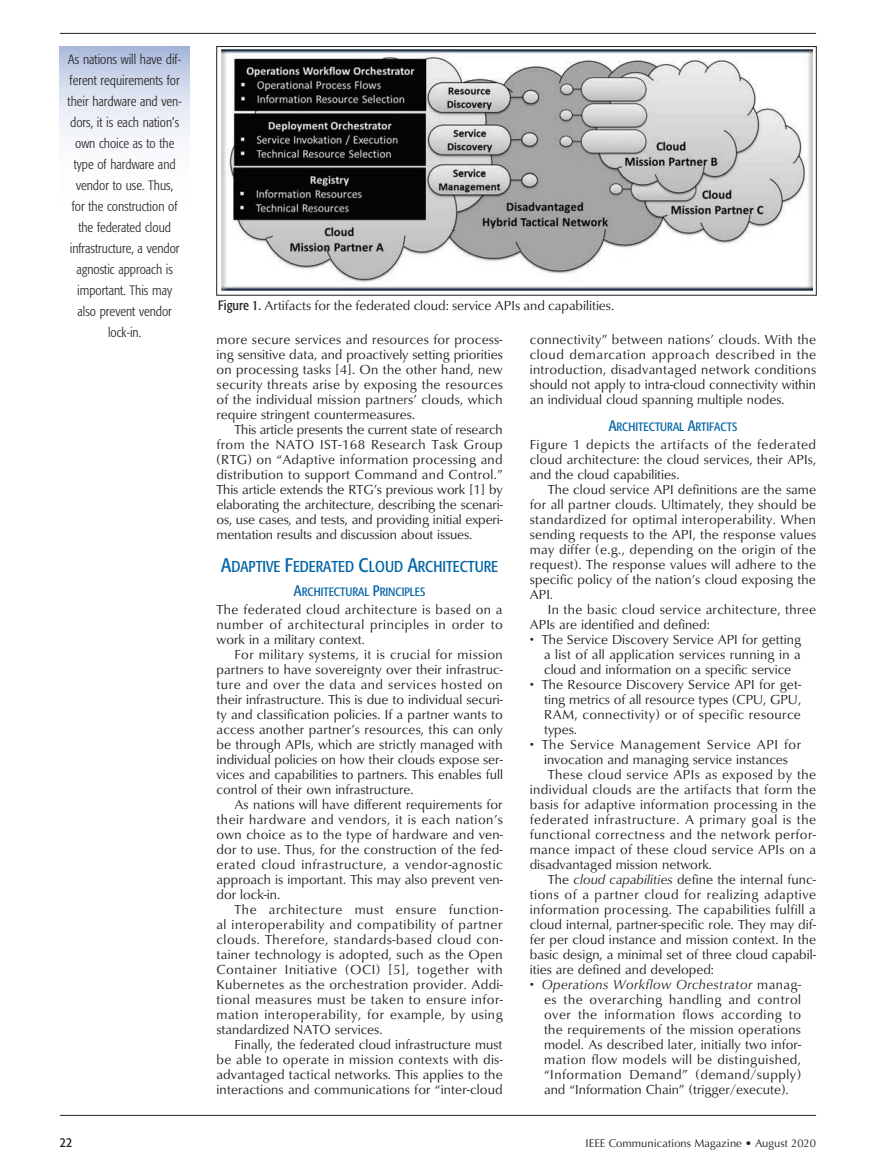
<style>
.page{position:relative;width:876px;height:1173px;background:#fff}
.page>*{position:absolute;margin:0;border:0;box-sizing:border-box;transform-origin:0 0}
.t1{font:15.6px "Formata Condensed SC800";color:#0163a7}
.t2{font:13.5px/15px "Classico URW";letter-spacing:.005em;color:#231f20;text-align:justify}
.t3{font:300 condensed 13.5px/21px "Formata";color:#231f20;text-align:center}
.t4{font:13.5px "Classico URW";letter-spacing:.035em;color:#231f20}
.t5{font:13.5px "Classico URW";letter-spacing:.03em;color:#231f20}
.t6{font:13.5px/15px "Classico URW";letter-spacing:.025em;color:#231f20}
.t7{font:13.5px "Classico URW";letter-spacing:.04em;color:#231f20}
.t8{font:13.5px "Formata Condensed SC800";color:#231f20}
.t9{font:12px "Formata Condensed SC800";color:#0163a7}
.t10{font:11.25px "Optima";color:#231f20}
.s1{font-family:"Formata";font-stretch:condensed}
.s2{font-size:19.5px}
.s3{font-size:15px}
.s4{font-style:italic}
</style>
<div class="page">
<hr style="left:60px;top:33px;width:756px;height:1px;background:#231f20">
<hr style="left:60px;top:1115px;width:756px;height:1px;background:#231f20">
<svg style="left:60px;top:46px;width:129px;height:96px"></svg>
<img style="left:221px;top:50px;width:592px;height:240px">
<div style="left:216px;top:46px;width:600px;height:249px;border:1px solid #231f20"></div>
<p class="t3" style="left:68px;top:49px;width:116px">As nations will have dif&shy;ferent requirements for their hardware and ven&shy;dors, it is each nation’s own choice as to the type of hardware and vendor to use. Thus,<br>for the construction of the federated cloud infrastructure, a vendor agnostic approach is important. This may also prevent vendor lock-in.</p>
<p class="t2" style="left:218px;top:298px;width:397px"><span class="s1">Figure 1.</span> Artifacts for the federated cloud: service APIs and capabilities.</p>
<p class="t2" style="left:216px;top:331px;width:288px">more secure services and resources for process&shy;ing sensitive data, and proactively setting priorities on processing tasks [4]. On the other hand, new security threats arise by exposing the resources of the individual mission partners’ clouds, which require stringent countermeasures.</p>
<p class="t2" style="left:216px;top:421px;width:288px;text-indent:18px">This article presents the current state of research from the NATO IST-168 Research Task Group (RTG) on “Adaptive information processing and distribution to support Command and Control.” This article extends the RTG’s previous work [1] by elaborating the architecture, describing the scenari&shy;os, use cases, and tests, and providing initial experi&shy;mentation results and discussion about issues.</p>
<p class="t1" style="left:221px;top:557px;width:278px"><span class="s2">A</span>DAPTIVE <span class="s2">F</span>EDERATED <span class="s2">C</span>LOUD <span class="s2">A</span>RCHITECTURE</p>
<p class="t9" style="left:294px;top:585px;width:133px"><span class="s3">A</span>RCHITECTURAL <span class="s3">P</span>RINCIPLES</p>
<p class="t2" style="left:216px;top:601px;width:288px">The federated cloud architecture is based on a number of architectural principles in order to work in a military context.</p>
<p class="t2" style="left:216px;top:646px;width:288px;text-indent:18px">For military systems, it is crucial for mission partners to have sovereignty over their infrastruc&shy;ture and over the data and services hosted on their infrastructure. This is due to individual securi&shy;ty and classification policies. If a partner wants to access another partner’s resources, this can only be through APIs, which are strictly managed with individual policies on how their clouds expose ser&shy;vices and capabilities to partners. This enables full control of their own infrastructure.</p>
<p class="t2" style="left:216px;top:796px;width:288px;text-indent:18px">As nations will have different requirements for their hardware and vendors, it is each nation’s own choice as to the type of hardware and ven&shy;dor to use. Thus, for the construction of the fed&shy;erated cloud infrastructure, a vendor-agnostic approach is important. This may also prevent ven&shy;dor lock-in.</p>
<p class="t2" style="left:216px;top:901px;width:288px;text-indent:18px">The architecture must ensure function&shy;al interoperability and compatibility of partner clouds. Therefore, standards-based cloud con&shy;tainer technology is adopted, such as the Open Container Initiative (OCI) [5], together with Kubernetes as the orchestration provider. Addi&shy;tional measures must be taken to ensure infor&shy;mation interoperability, for example, by using standardized NATO services.</p>
<p class="t2" style="left:216px;top:1036px;width:288px;text-indent:18px">Finally, the federated cloud infrastructure must be able to operate in mission contexts with dis&shy;advantaged tactical networks. This applies to the interactions and communications for “inter-cloud</p>
<p class="t2" style="left:530px;top:331px;width:288px">connectivity” between nations’ clouds. With the cloud demarcation approach described in the introduction, disadvantaged network conditions should not apply to intra-cloud connectivity within an individual cloud spanning multiple nodes.</p>
<p class="t9" style="left:608px;top:420px;width:130px"><span class="s3">A</span>RCHITECTURAL <span class="s3">A</span>RTIFACTS</p>
<p class="t2" style="left:530px;top:436px;width:288px">Figure 1 depicts the artifacts of the federated cloud architecture: the cloud services, their APIs, and the cloud capabilities.</p>
<p class="t2" style="left:530px;top:481px;width:288px;text-indent:18px">The cloud service API definitions are the same for all partner clouds. Ultimately, they should be standardized for optimal interoperability. When sending requests to the API, the response values may differ (e.g., depending on the origin of the request). The response values will adhere to the specific policy of the nation’s cloud exposing the API.</p>
<p class="t6" style="left:530px;top:601px;width:288px;text-indent:18px">In the basic cloud service architecture, three<br>APIs are identified and defined:</p>
<p class="t2" style="left:544px;top:631px;width:258px;text-indent:-14px">• The Service Discovery Service API for getting a list of all application services running in a cloud and information on a specific service</p>
<p class="t2" style="left:544px;top:676px;width:259px;text-indent:-14px">• The Resource Discovery Service API for get&shy;ting metrics of all resource types (CPU, GPU, RAM, connectivity) or of specific resource types.</p>
<p class="t4" style="left:530px;top:734px;width:273px">• The Service Management Service API for</p>
<p class="t2" style="left:544px;top:751px;width:245px">invocation and managing service instances</p>
<p class="t4" style="left:548px;top:764px;width:270px">These cloud service APIs as exposed by the</p>
<p class="t5" style="left:530px;top:779px;width:288px">individual clouds are the artifacts that form the</p>
<p class="t6" style="left:530px;top:796px;width:288px">basis for adaptive information processing in the</p>
<p class="t4" style="left:530px;top:809px;width:288px">federated infrastructure. A primary goal is the</p>
<p class="t4" style="left:530px;top:824px;width:288px">functional correctness and the network perfor-</p>
<p class="t5" style="left:530px;top:839px;width:288px">mance impact of these cloud service APIs on a</p>
<p class="t2" style="left:530px;top:856px;width:184px">disadvantaged mission network.</p>
<p class="t2" style="left:548px;top:871px;width:270px">The <span class="s4">cloud capabilities</span> define the internal func-</p>
<p class="t7" style="left:530px;top:884px;width:288px">tions of a partner cloud for realizing adaptive</p>
<p class="t5" style="left:530px;top:899px;width:287px">information processing. The capabilities fulfill a</p>
<p class="t2" style="left:530px;top:916px;width:288px">cloud internal, partner-specific role. They may dif-</p>
<p class="t2" style="left:530px;top:931px;width:288px">fer per cloud instance and mission context. In the</p>
<p class="t2" style="left:530px;top:946px;width:287px">basic design, a minimal set of three cloud capabil-</p>
<p class="t2" style="left:530px;top:961px;width:186px">ities are defined and developed:</p>
<p class="t2" style="left:544px;top:976px;width:259px;text-indent:-14px">• <span class="s4">Operations Workflow Orchestrator</span> manag&shy;es the overarching handling and control over the information flows according to the requirements of the mission operations model. As described later, initially two infor&shy;mation flow models will be distinguished, “Information Demand” (demand/supply) and “Information Chain” (trigger/execute).</p>
<p class="t8" style="left:60px;top:1134px;width:14px">22</p>
<p class="t10" style="left:585px;top:1136px;width:232px">IEEE Communications Magazine • August 2020</p>
</div>
